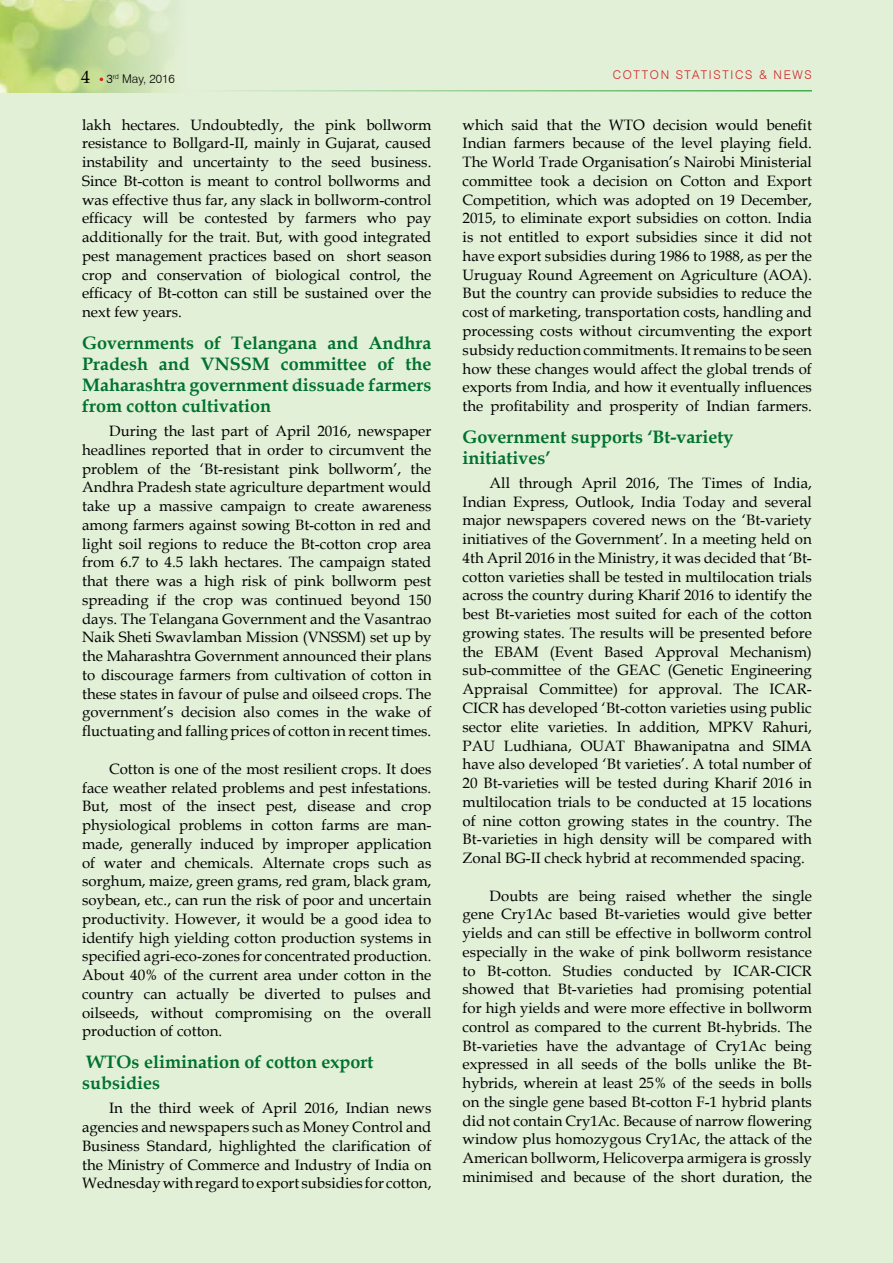
<style>
.page{position:relative;width:893px;height:1263px;background:#e3f0d8}
.page>*{position:absolute;margin:0;border:0;box-sizing:border-box;transform-origin:0 0}
.t1{font:700 18px/21px "Book Antiqua";color:#00722e}
.t2{font:18px "Book Antiqua";color:#000}
.t3{font:15px/18.8px "Book Antiqua";color:#000;text-align:justify}
.t4{font:300 12px "Swiss 721 BT";letter-spacing:.14em;color:#d2232a}
.t5{font:300 12px "Swiss 721 BT";color:#000}
</style>
<div class="page">
<img style="left:0;top:0;width:175px;height:93px">
<hr style="left:186px;top:90px;width:626px;height:2px;background:#41ad49">
<p class="t2" style="left:81px;top:64px;width:10px">4</p>
<p class="t4" style="left:613px;top:67px;width:132px">COTTON STATISTICS</p>
<p class="t4" style="left:759px;top:67px;width:53px">&amp; N EWS</p>
<p class="t5" style="left:106px;top:71px;width:70px">3<sup>RD</sup> MAY, 2016</p>
<p class="t3" style="left:82px;top:115px;width:351px">lakh hectares. Undoubtedly, the pink bollworm resistance to Bollgard-II, mainly in Gujarat, caused instability and uncertainty to the seed business.<br>Since Bt-cotton is meant to control bollworms and was effective thus far, any slack in bollworm-control efficacy will be contested by farmers who pay additionally for the trait. But, with good integrated pest management practices based on short season crop and conservation of biological control, the efficacy of Bt-cotton can still be sustained over the next few years.</p>
<p class="t1" style="left:82px;top:332px;width:351px;text-align:justify">Governments of Telangana and Andhra Pradesh and VNSSM committee of the Maharashtra government dissuade farmers from cotton cultivation</p>
<p class="t3" style="left:82px;top:421px;width:351px;text-indent:27px">During the last part of April 2016, newspaper headlines reported that in order to circumvent the problem of the ‘Bt-resistant pink bollworm’, the Andhra Pradesh state agriculture department would take up a massive campaign to create awareness among farmers against sowing Bt-cotton in red and light soil regions to reduce the Bt-cotton crop area from 6.7 to 4.5 lakh hectares. The campaign stated that there was a high risk of pink bollworm pest spreading if the crop was continued beyond 150 days. The Telangana Government and the Vasantrao Naik Sheti Swavlamban Mission (VNSSM) set up by the Maharashtra Government announced their plans to discourage farmers from cultivation of cotton in these states in favour of pulse and oilseed crops. The government’s decision also comes in the wake of fluctuating and falling prices of cotton in recent times.</p>
<p class="t3" style="left:82px;top:759px;width:351px;text-indent:27px">Cotton is one of the most resilient crops. It does face weather related problems and pest infestations.<br>But, most of the insect pest, disease and crop physiological problems in cotton farms are man&shy;made, generally induced by improper application of water and chemicals. Alternate crops such as sorghum, maize, green grams, red gram, black gram, soybean, etc., can run the risk of poor and uncertain productivity. However, it would be a good idea to identify high yielding cotton production systems in specified agri-eco-zones for concentrated production.<br>About 40% of the current area under cotton in the country can actually be diverted to pulses and oilseeds, without compromising on the overall production of cotton.</p>
<p class="t1" style="left:82px;top:1051px;width:293px">WTOs elimination of cotton export subsidies</p>
<p class="t3" style="left:82px;top:1098px;width:351px;text-indent:27px">In the third week of April 2016, Indian news agencies and newspapers such as Money Control and Business Standard, highlighted the clarification of the Ministry of Commerce and Industry of India on Wednesday with regard to export subsidies for cotton,</p>
<p class="t3" style="left:463px;top:115px;width:351px">which said that the WTO decision would benefit Indian farmers because of the level playing field.<br>The World Trade Organisation’s Nairobi Ministerial committee took a decision on Cotton and Export Competition, which was adopted on 19 December, 2015, to eliminate export subsidies on cotton. India is not entitled to export subsidies since it did not have export subsidies during 1986 to 1988, as per the Uruguay Round Agreement on Agriculture (AOA).<br>But the country can provide subsidies to reduce the cost of marketing, transportation costs, handling and processing costs without circumventing the export subsidy reduction commitments. It remains to be seen how these changes would affect the global trends of exports from India, and how it eventually influences the profitability and prosperity of Indian farmers.</p>
<p class="t1" style="left:463px;top:426px;width:272px">Government supports ‘Bt-variety initiatives’</p>
<p class="t3" style="left:463px;top:473px;width:351px;text-indent:27px">All through April 2016, The Times of India, Indian Express, Outlook, India Today and several major newspapers covered news on the ‘Bt-variety initiatives of the Government’. In a meeting held on 4th April 2016 in the Ministry, it was decided that ‘Bt&shy;cotton varieties shall be tested in multilocation trials across the country during Kharif 2016 to identify the best Bt-varieties most suited for each of the cotton growing states. The results will be presented before the EBAM (Event Based Approval Mechanism) sub-committee of the GEAC (Genetic Engineering Appraisal Committee) for approval. The ICAR-CICR has developed ‘Bt-cotton varieties using public sector elite varieties. In addition, MPKV Rahuri, PAU Ludhiana, OUAT Bhawanipatna and SIMA have also developed ‘Bt varieties’. A total number of 20 Bt-varieties will be tested during Kharif 2016 in multilocation trials to be conducted at 15 locations of nine cotton growing states in the country. The Bt-varieties in high density will be compared with Zonal BG-II check hybrid at recommended spacing.</p>
<p class="t3" style="left:463px;top:886px;width:351px;text-indent:27px">Doubts are being raised whether the single gene Cry1Ac based Bt-varieties would give better yields and can still be effective in bollworm control especially in the wake of pink bollworm resistance to Bt-cotton. Studies conducted by ICAR-CICR showed that Bt-varieties had promising potential for high yields and were more effective in bollworm control as compared to the current Bt-hybrids. The Bt-varieties have the advantage of Cry1Ac being expressed in all seeds of the bolls unlike the Bt&shy;hybrids, wherein at least 25% of the seeds in bolls on the single gene based Bt-cotton F-1 hybrid plants did not contain Cry1Ac. Because of narrow flowering window plus homozygous Cry1Ac, the attack of the American bollworm, Helicoverpa armigera is grossly minimised and because of the short duration, the</p>
</div>
